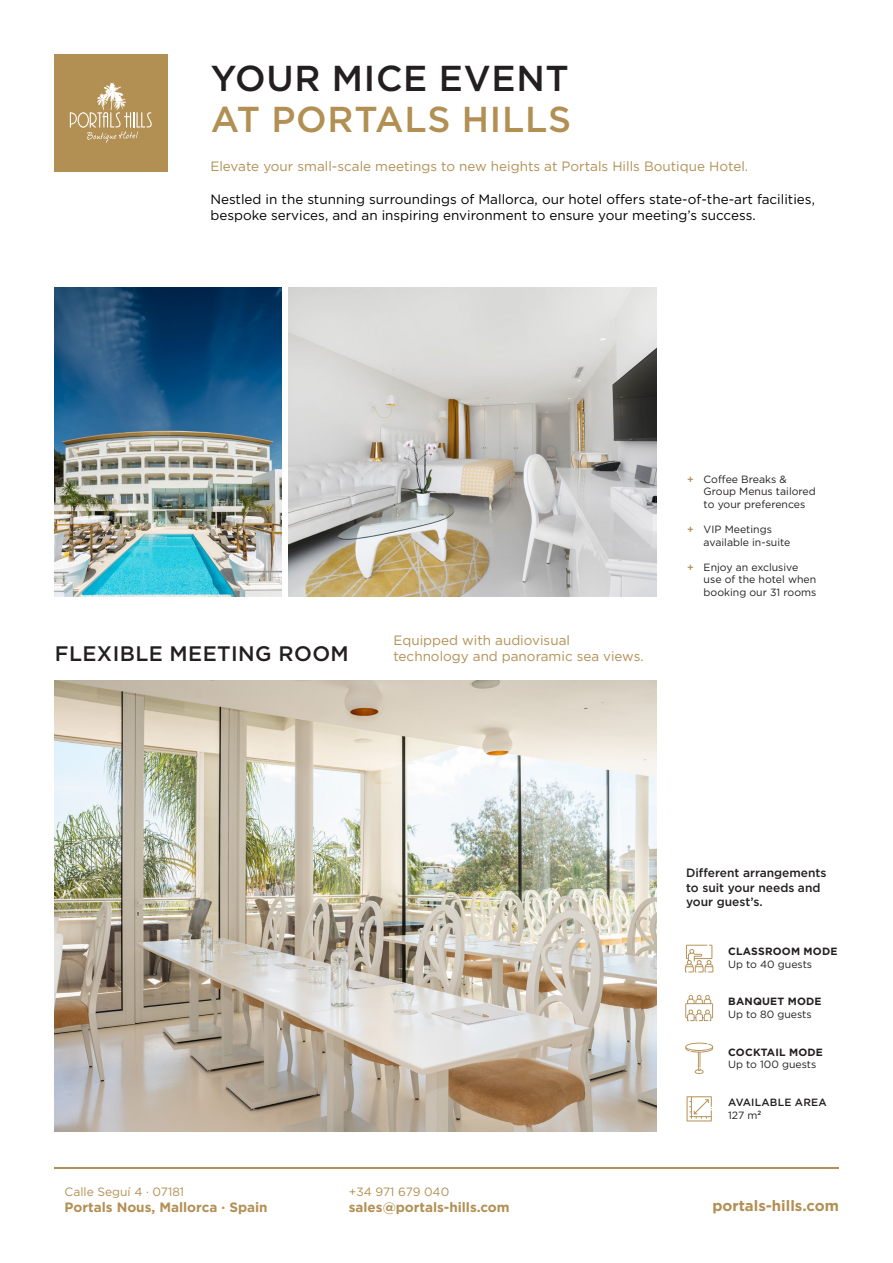
<style>
.page{position:relative;width:893px;height:1263px;background:#fff}
.page>*{position:absolute;margin:0;border:0;box-sizing:border-box;transform-origin:0 0}
.t1{font:500 36px "Gotham Pro";letter-spacing:.02em;color:#b28f53}
.t2{font:500 36px "Gotham Pro";letter-spacing:.02em;color:#231f20}
.t3{font:500 21px "Gotham Pro";letter-spacing:.02em;color:#231f20}
.t4{font:700 15px "Gotham Pro";color:#b38f54}
.t5{font:13.5px/16.2px "Gotham Pro";color:#000}
.t6{font:13.5px "Gotham Pro";color:#b38f54}
.t7{font:13.5px/16.2px "Gotham Pro";color:#b28f53}
.t8{font:700 13.5px "Gotham Pro";color:#b38f54}
.t9{font:500 12px/14.4px "Gotham Pro";color:#231f20}
.t10{font:12px "Gotham Pro";color:#b38f54}
.t11{font:10.5px/12.6px "Gotham Pro";color:#231f20}
.t12{font:700 10.5px/12.6px "Gotham Pro";letter-spacing:.02em;color:#231f20}
.t13{font:500 10.5px/12.6px "Gotham Pro";letter-spacing:.02em;color:#231f20}
.t14{font:500 10.5px "Gotham Pro";color:#b38f54}
.s1{font-weight:400}
.s2{font-weight:700}
</style>
<div class="page">
<img style="left:55px;top:681px;width:602px;height:450px">
<img style="left:288px;top:287px;width:368px;height:309px">
<img style="left:54px;top:287px;width:228px;height:309px">
<hr style="left:55px;top:1167px;width:784px;height:1px;background:#b28f53">
<div style="left:54px;top:54px;width:114px;height:117px;background:#b28f53"></div>
<svg style="left:70px;top:82px;width:82px;height:61px"></svg>
<svg style="left:685px;top:1043px;width:28px;height:31px"></svg>
<svg style="left:685px;top:945px;width:28px;height:27px"></svg>
<svg style="left:687px;top:1096px;width:25px;height:25px"></svg>
<svg style="left:685px;top:995px;width:28px;height:26px"></svg>
<p class="t2" style="left:211px;top:58px;width:360px">YOUR MICE EVENT</p>
<p class="t1" style="left:211px;top:98px;width:362px">AT PORTALS HILLS</p>
<p class="t6" style="left:210px;top:159px;width:539px">Elevate your small-scale meetings to new heights at Portals Hills Boutique Hotel.</p>
<p class="t5" style="left:210px;top:191px;width:606px">Nestled in the stunning surroundings of Mallorca, our hotel offers state-of-the-art facilities, bespoke services, and an inspiring environment to ensure your meeting’s success.</p>
<p class="t3" style="left:55px;top:641px;width:295px">FLEXIBLE MEETING ROOM</p>
<p class="t7" style="left:393px;top:632px;width:252px">Equipped with audiovisual technology and panoramic sea views.</p>
<p class="t14" style="left:687px;top:473px;width:8px">+</p>
<p class="t14" style="left:687px;top:523px;width:8px">+</p>
<p class="t14" style="left:687px;top:561px;width:8px">+</p>
<p class="t11" style="left:704px;top:473px;width:114px">Coffee Breaks &amp;<br>Group Menus tailored</p>
<p class="t11" style="left:704px;top:498px;width:103px">to your preferences</p>
<p class="t11" style="left:704px;top:523px;width:88px">VIP Meetings available in-suite</p>
<p class="t11" style="left:704px;top:561px;width:114px">Enjoy an exclusive use of the hotel when</p>
<p class="t11" style="left:704px;top:586px;width:114px">booking our 31 rooms</p>
<p class="t10" style="left:65px;top:1185px;width:121px">Calle Seguí 4 · 07181</p>
<p class="t8" style="left:65px;top:1199px;width:204px">Portals Nous, Mallorca · Spain</p>
<p class="t10" style="left:349px;top:1185px;width:102px">+34 971 679 040</p>
<p class="t8" style="left:349px;top:1199px;width:162px">sales@portals-hills.com</p>
<p class="t9" style="left:686px;top:865px;width:142px">Different arrangements to suit your needs and your guest’s.</p>
<p class="t12" style="left:728px;top:945px;width:111px">CLASSROOM MODE<br><span class="s1">Up to 40 guests</span></p>
<p class="t11" style="left:728px;top:995px;width:95px"><span class="s2">BANQUET MODE<br></span>Up to 80 guests</p>
<p class="t11" style="left:728px;top:1046px;width:96px"><span class="s2">COCKTAIL MODE<br></span>Up to 100 guests</p>
<p class="t13" style="left:728px;top:1096px;width:100px">AVAILABLE AREA<br><span class="s1">127 m</span><sup>2</sup></p>
<p class="t4" style="left:712px;top:1197px;width:128px">portals-hills.com</p>
</div>
